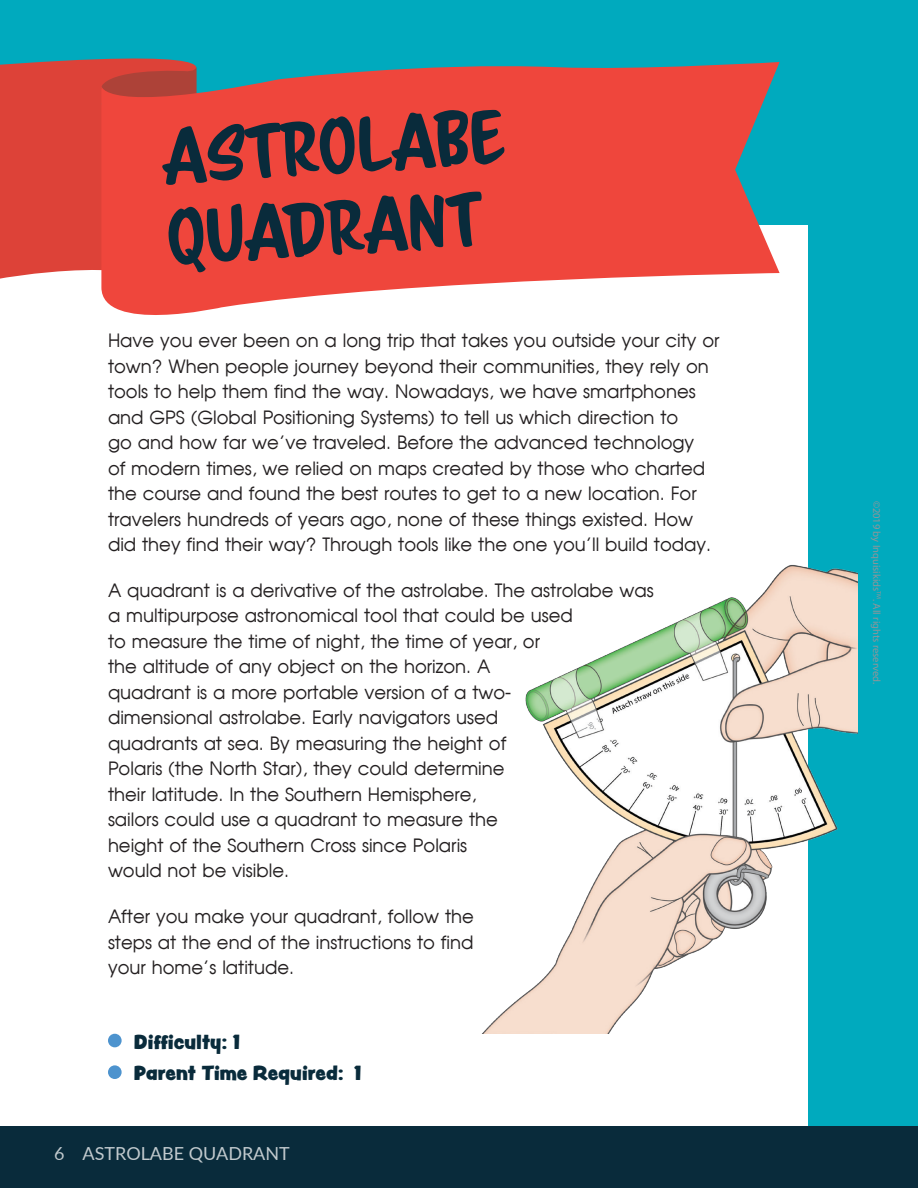
<style>
.page{position:relative;width:918px;height:1188px;background:#00aabe}
.page>*{position:absolute;margin:0;border:0;box-sizing:border-box;transform-origin:0 0}
.t1{font:67.5px/80.8px "Scriptorama Markdown JF";color:#092b3b}
.t2{font:18px/25.5px "Avian";color:#231f20}
.t3{font:18px "Peachy Keen JF";color:#092b3b}
.t4{font:18px "Lato";color:#fff}
.t5{font:10.5px "Myriad Pro";color:#939598}
</style>
<div class="page">
<div style="left:0;top:225px;width:808px;height:963px;background:#fff"></div>
<div style="left:0;top:58px;width:187px;height:221px;background:#dd4238"></div>
<svg style="left:86px;top:67px;width:15px;height:82px"></svg>
<svg style="left:101px;top:62px;width:679px;height:253px;fill:#ef463c"></svg>
<img style="left:482px;top:565px;width:376px;height:469px">
<div style="left:108px;top:1034px;width:14px;height:13px;background:#4d93ce;border-radius:50%"></div>
<div style="left:108px;top:1065px;width:14px;height:14px;background:#4d93ce;border-radius:50%"></div>
<div style="left:0;top:1126px;width:918px;height:62px;background:#092b3b"></div>
<p class="t1" style="left:159px;top:118px;width:345px;rotate:-4deg">Astrolabe<br>Quadrant</p>
<p class="t2" style="left:108px;top:329px;width:613px">Have you ever been on a long trip that takes you outside your city or town? When people journey beyond their communities, they rely on tools to help them find the way. Nowadays, we have smartphones and GPS (Global Positioning Systems) to tell us which direction to<br>go and how far we’ve traveled. Before the advanced technology<br>of modern times, we relied on maps created by those who charted the course and found the best routes to get to a new location. For travelers hundreds of years ago, none of these things existed. How did they find their way? Through tools like the one you’ll build today.</p>
<p class="t2" style="left:108px;top:579px;width:547px">A quadrant is a derivative of the astrolabe. The astrolabe was a multipurpose astronomical tool that could be used<br>to measure the time of night, the time of year, or<br>the altitude of any object on the horizon. A<br>quadrant is a more portable version of a two-<br>dimensional astrolabe. Early navigators used<br>quadrants at sea. By measuring the height of<br>Polaris (the North Star), they could determine<br>their latitude. In the Southern Hemisphere,<br>sailors could use a quadrant to measure the<br>height of the Southern Cross since Polaris<br>would not be visible.</p>
<p class="t2" style="left:108px;top:905px;width:367px;text-align:justify">After you make your quadrant, follow the steps at the end of the instructions to find your home’s latitude.</p>
<p class="t3" style="left:134px;top:1028px;width:108px">Difficulty: 1</p>
<p class="t3" style="left:134px;top:1060px;width:229px">Parent Time Required: 1</p>
<p class="t4" style="left:54px;top:1141px;width:237px">6 ASTROLABE QUADRANT</p>
<p class="t5" style="left:883px;top:501px;width:185px;rotate:90deg">©2019 by Inquisikids<sup>TM</sup>. All rights reserved.</p>
</div>
